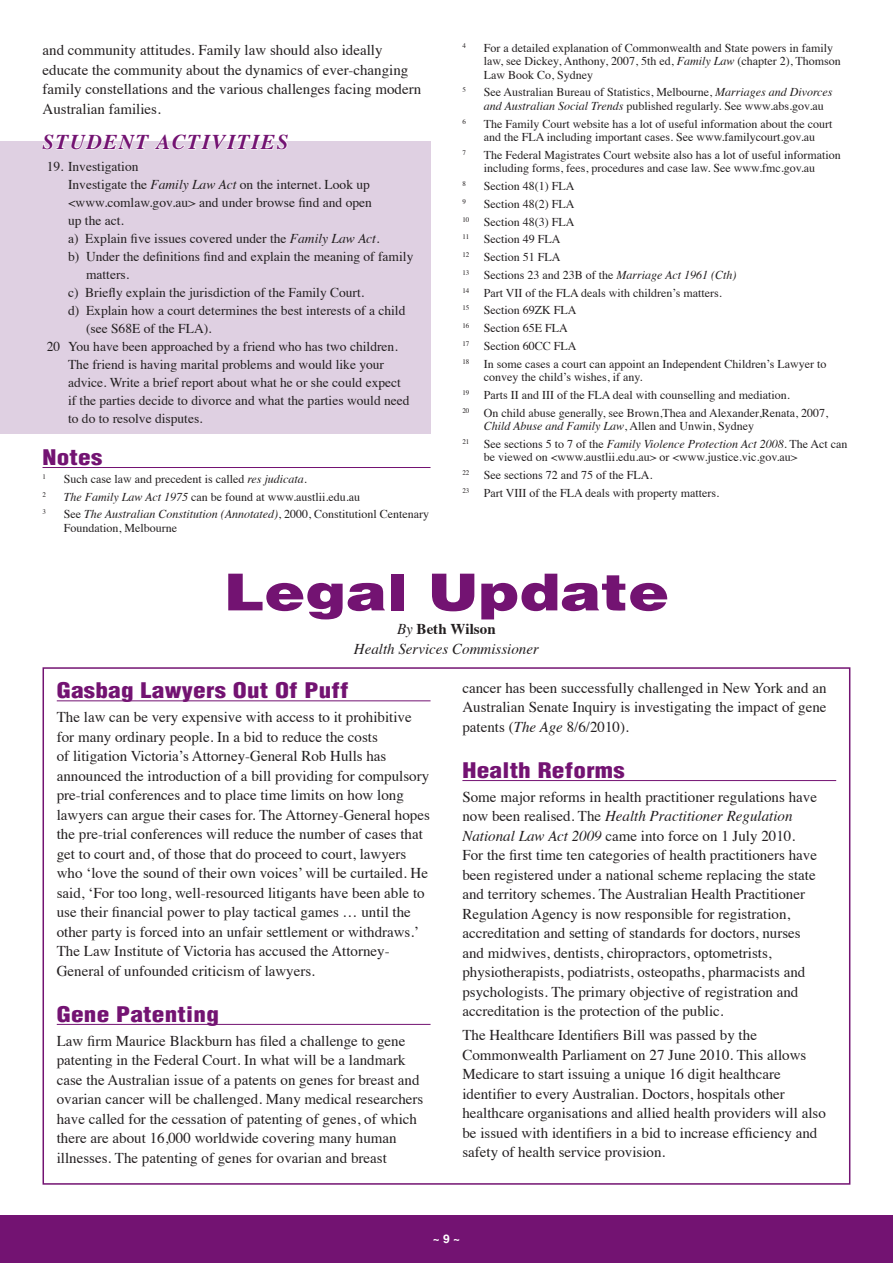
<style>
.page{position:relative;width:893px;height:1263px;background:#fff}
.page>*{position:absolute;margin:0;border:0;box-sizing:border-box;transform-origin:0 0}
.Main_Head{font:900 51px "Helvetica";color:#731372;scale:1.2 1}
.A_Head{font:900 condensed 21px "Helvetica";letter-spacing:.01em;color:#731372;scale:1.2 1}
.student_activties{font:italic 700 21px "Times";letter-spacing:.075em;color:#731372}
.body_text{font:15px/19.5px "Times";color:#231f20}
.by_line{font:italic 15px "Times";color:#231f20}
.by_line-2{font:700 15px "Times";letter-spacing:.005em;color:#231f20}
.Stu_Act_text{font:13.5px/18px "Times";color:#231f20}
.references{font:12px/13.5px "Times";color:#231f20}
.t1{font:700 12px "Helvetica";color:#fff}
.references-2{font:7.05px "Times";color:#231f20}
.s1{font-style:italic}
.s2{font-weight:400;font-style:italic}
.s3{font-style:inherit}
</style>
<div class="page">
<div style="left:0;top:1215px;width:893px;height:48px;background:#731372"></div>
<div style="left:0;top:141px;width:431px;height:292px;background:#dfd0e2"></div>
<hr style="left:43px;top:467px;width:388px;height:1px;background:#731372">
<svg style="left:42px;top:141px;width:246px;height:9px"></svg>
<hr style="left:57px;top:700px;width:374px;height:1px;background:#731372">
<hr style="left:57px;top:1024px;width:374px;height:1px;background:#731372">
<hr style="left:462px;top:780px;width:374px;height:1px;background:#731372">
<p class="body_text" style="left:43px;top:39px;width:380px">and community attitudes. Family law should also ideally educate the community about the dynamics of ever-changing family constellations and the various challenges facing modern Australian families.</p>
<p class="student_activties" style="left:43px;top:122px;width:247px">STUDENT ACTIVITIES</p>
<p class="Stu_Act_text" style="left:47px;top:156px;width:93px">19. Investigation</p>
<p class="Stu_Act_text" style="left:68px;top:174px;width:305px">Investigate the <span class="s1">Family Law Act</span> on the internet. Look up &lt;www.comlaw.gov.au&gt; and under browse find and open up the act.</p>
<p class="Stu_Act_text" style="left:68px;top:228px;width:313px">a) Explain five issues covered under the <span class="s1">Family Law Act</span>.</p>
<p class="Stu_Act_text" style="left:86px;top:246px;width:329px;text-indent:-18px">b) Under the definitions find and explain the meaning of family matters.</p>
<p class="Stu_Act_text" style="left:68px;top:282px;width:298px">c) Briefly explain the jurisdiction of the Family Court.</p>
<p class="Stu_Act_text" style="left:86px;top:300px;width:321px;text-indent:-18px">d) Explain how a court determines the best interests of a child (see S68E of the FLA).</p>
<p class="Stu_Act_text" style="left:68px;top:336px;width:343px;text-indent:-21px">20 You have been approached by a friend who has two children.<br>The friend is having marital problems and would like your advice. Write a brief report about what he or she could expect if the parties decide to divorce and what the parties would need to do to resolve disputes.</p>
<p class="A_Head" style="left:43px;top:444px;width:51px">Notes</p>
<p class="references-2" style="left:43px;top:470px;width:5px">1</p>
<p class="references" style="left:64px;top:471px;width:245px">Such case law and precedent is called <span class="s1">res judicata</span>.</p>
<p class="references-2" style="left:43px;top:487px;width:5px">2</p>
<p class="references" style="left:64px;top:489px;width:298px"><span class="s1">The Family Law Act 1975</span> can be found at www.austlii.edu.au</p>
<p class="references-2" style="left:43px;top:505px;width:5px">3</p>
<p class="references" style="left:64px;top:506px;width:367px">See <span class="s1">The Australian Constitution (Annotated)</span>, 2000, Constitutionl Centenary<br>Foundation, Melbourne</p>
<p class="references-2" style="left:462px;top:39px;width:5px">4</p>
<p class="references" style="left:484px;top:40px;width:359px">For a detailed explanation of Commonwealth and State powers in family law, see Dickey, Anthony, 2007, 5th ed, <span class="s1">Family Law</span> (chapter 2), Thomson<br>Law Book Co, Sydney</p>
<p class="references-2" style="left:462px;top:83px;width:5px">5</p>
<p class="references" style="left:484px;top:84px;width:350px">See Australian Bureau of Statistics, Melbourne, <span class="s1">Marriages and Divorces and Australian Social Trends</span> published regularly. See www.abs.gov.au</p>
<p class="references-2" style="left:462px;top:115px;width:5px">6</p>
<p class="references" style="left:484px;top:116px;width:350px">The Family Court website has a lot of useful information about the court and the FLA including important cases. See www.familycourt.gov.au</p>
<p class="references-2" style="left:462px;top:146px;width:5px">7</p>
<p class="references" style="left:484px;top:147px;width:358px">The Federal Magistrates Court website also has a lot of useful information including forms, fees, procedures and case law. See www.fmc.gov.au</p>
<p class="references-2" style="left:462px;top:177px;width:5px">8</p>
<p class="references" style="left:484px;top:178px;width:92px">Section 48(1) FLA</p>
<p class="references-2" style="left:462px;top:195px;width:5px">9</p>
<p class="references" style="left:484px;top:196px;width:92px">Section 48(2) FLA</p>
<p class="references" style="left:462px;top:214px;width:113px"><sup>10</sup> Section 48(3) FLA</p>
<p class="references" style="left:462px;top:231px;width:99px"><sup>11</sup> Section 49 FLA</p>
<p class="references" style="left:462px;top:249px;width:99px"><sup>12</sup> Section 51 FLA</p>
<p class="references" style="left:462px;top:267px;width:276px"><sup>13</sup> Sections 23 and 23B of the <span class="s1">Marriage Act 1961 (Cth)</span></p>
<p class="references" style="left:462px;top:285px;width:261px"><sup>14</sup> Part VII of the FLA deals with children’s matters.</p>
<p class="references" style="left:462px;top:302px;width:115px"><sup>15</sup> Section 69ZK FLA</p>
<p class="references" style="left:462px;top:320px;width:107px"><sup>16</sup> Section 65E FLA</p>
<p class="references" style="left:462px;top:338px;width:115px"><sup>17</sup> Section 60CC FLA</p>
<p class="references" style="left:484px;top:356px;width:344px;text-indent:-21px"><sup>18</sup> In some cases a court can appoint an Independent Children’s Lawyer to convey the child’s wishes, if any.</p>
<p class="references" style="left:462px;top:387px;width:329px"><sup>19</sup> Parts II and III of the FLA deal with counselling and mediation.</p>
<p class="references" style="left:484px;top:405px;width:346px;text-indent:-21px"><sup>20</sup> On child abuse generally, see Brown,Thea and Alexander,Renata, 2007,<br><span class="s1">Child Abuse and Family Law</span>, Allen and Unwin, Sydney</p>
<p class="references" style="left:484px;top:436px;width:365px;text-indent:-21px"><sup>21</sup> See sections 5 to 7 of the <span class="s1">Family Violence Protection Act 2008</span>. The Act can be viewed on &lt;www.austlii.edu.au&gt; or &lt;www.justice.vic.gov.au&gt;</p>
<p class="references" style="left:462px;top:467px;width:191px"><sup>22</sup> See sections 72 and 75 of the FLA.</p>
<p class="references" style="left:462px;top:485px;width:258px"><sup>23</sup> Part VIII of the FLA deals with property matters.</p>
<p class="Main_Head" style="left:224px;top:559px;width:373px">Legal Update</p>
<p class="by_line-2" style="left:397px;top:615px;width:100px"><span class="s2">By</span> Beth Wilson</p>
<p class="by_line" style="left:354px;top:635px;width:186px">Health Services Commissioner</p>
<p class="A_Head" style="left:57px;top:677px;width:245px">Gasbag Lawyers Out Of Puff</p>
<p class="body_text" style="left:57px;top:706px;width:375px">The law can be very expensive with access to it prohibitive for many ordinary people. In a bid to reduce the costs<br>of litigation Victoria’s Attorney-General Rob Hulls has announced the introduction of a bill providing for compulsory pre-trial conferences and to place time limits on how long lawyers can argue their cases for. The Attorney-General hopes the pre-trial conferences will reduce the number of cases that get to court and, of those that do proceed to court, lawyers who ‘love the sound of their own voices’ will be curtailed. He said, ‘For too long, well-resourced litigants have been able to use their financial power to play tactical games … until the other party is forced into an unfair settlement or withdraws.’ The Law Institute of Victoria has accused the Attorney-General of unfounded criticism of lawyers.</p>
<p class="A_Head" style="left:57px;top:1001px;width:137px">Gene Patenting</p>
<p class="body_text" style="left:57px;top:1029px;width:368px">Law firm Maurice Blackburn has filed a challenge to gene patenting in the Federal Court. In what will be a landmark case the Australian issue of a patents on genes for breast and ovarian cancer will be challenged. Many medical researchers have called for the cessation of patenting of genes, of which there are about 16,000 worldwide covering many human illnesses. The patenting of genes for ovarian and breast</p>
<p class="body_text" style="left:462px;top:677px;width:366px;text-align:justify">cancer has been successfully challenged in New York and an Australian Senate Inquiry is investigating the impact of gene patents (<span class="s1">The Age</span> 8/6/2010).</p>
<p class="A_Head" style="left:462px;top:757px;width:137px">Health Reforms</p>
<p class="body_text" style="left:462px;top:786px;width:356px">Some major reforms in health practitioner regulations have now been realised. The <span class="s1">Health Practitioner Regulation National Law Act 2009</span> came into force on 1 July 2010.<br>For the first time ten categories of health practitioners have been registered under a national scheme replacing the state and territory schemes. The Australian Health Practitioner Regulation Agency is now responsible for registration, accreditation and setting of standards for doctors, nurses and midwives, dentists, chiropractors, optometrists, physiotherapists, podiatrists, osteopaths, pharmacists and psychologists. The primary objective of registration and accreditation is the protection of the public.</p>
<p class="body_text" style="left:462px;top:1024px;width:365px">The Healthcare Identifiers Bill was passed by the Commonwealth Parliament on 27 June 2010. This allows Medicare to start issuing a unique 16 digit healthcare identifier to every Australian. Doctors, hospitals other healthcare organisations and allied health providers will also be issued with identifiers in a bid to increase efficiency and safety of health service provision.</p>
<p class="t1" style="left:433px;top:1231px;width:29px">~ <span class="s3">9</span> ~</p>
</div>
